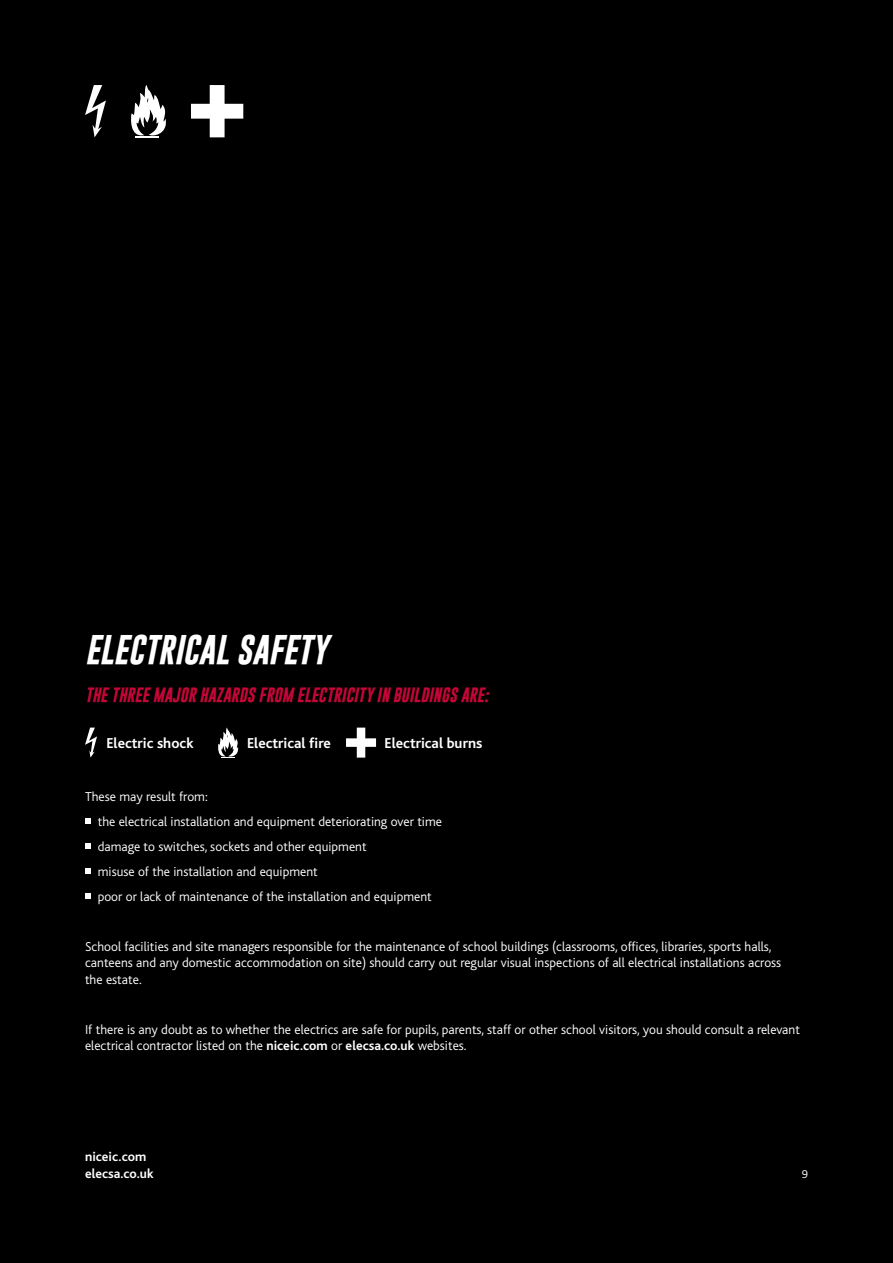
<style>
.page{position:relative;width:893px;height:1263px;background:#000}
.page>*{position:absolute;margin:0;border:0;box-sizing:border-box;transform-origin:0 0}
.t1{font:italic 700 30px "Gobold";color:#fff}
.t2{font:italic 700 15px "Gobold";color:#c50637}
.t3{font:700 15px "Bliss";color:#fff}
.t4{font:300 13.5px/25px "Bliss";color:#fff}
.t5{font:700 13.5px/16.5px "Bliss";color:#fff}
.t6{font:300 12px "Bliss";color:#fff}
.s1{font-weight:700}
</style>
<div class="page">
<svg style="left:85px;top:819px;width:5px;height:5px"></svg>
<svg style="left:85px;top:844px;width:5px;height:5px"></svg>
<svg style="left:85px;top:869px;width:5px;height:5px"></svg>
<svg style="left:85px;top:894px;width:5px;height:5px"></svg>
<svg style="left:85px;top:85px;width:21px;height:52px"></svg>
<svg style="left:85px;top:728px;width:12px;height:30px"></svg>
<svg style="left:131px;top:85px;width:35px;height:53px"></svg>
<svg style="left:218px;top:728px;width:21px;height:30px"></svg>
<svg style="left:191px;top:85px;width:52px;height:52px"></svg>
<svg style="left:346px;top:728px;width:30px;height:30px"></svg>
<h1 class="t1" style="left:85px;top:630px;width:244px">ELECTRICAL SAFETY</h1>
<p class="t2" style="left:85px;top:685px;width:405px">THE THREE MAJOR HAZARDS FROM ELECTRICITY IN BUILDINGS ARE:</p>
<p class="t3" style="left:106px;top:736px;width:89px">Electric shock</p>
<p class="t3" style="left:247px;top:736px;width:85px">Electrical fire</p>
<p class="t3" style="left:385px;top:736px;width:99px">Electrical burns</p>
<p class="t4" style="left:98px;top:784px;width:346px;text-indent:-13px">These may result from:<br>the electrical installation and equipment deteriorating over time damage to switches, sockets and other equipment<br>misuse of the installation and equipment<br>poor or lack of maintenance of the installation and equipment</p>
<p class="t4" style="left:85px;top:938px;width:698px;line-height:16.5px">School facilities and site managers responsible for the maintenance of school buildings (classrooms, offices, libraries, sports halls, canteens and any domestic accommodation on site) should carry out regular visual inspections of all electrical installations across the estate.</p>
<p class="t4" style="left:85px;top:1021px;width:716px;line-height:16.5px">If there is any doubt as to whether the electrics are safe for pupils, parents, staff or other school visitors, you should consult a relevant electrical contractor listed on the <span class="s1">niceic.com</span> or <span class="s1">elecsa.co.uk</span> websites.</p>
<p class="t5" style="left:85px;top:1149px;width:70px">niceic.com elecsa.co.uk</p>
<p class="t6" style="left:802px;top:1168px;width:8px">9</p>
</div>
